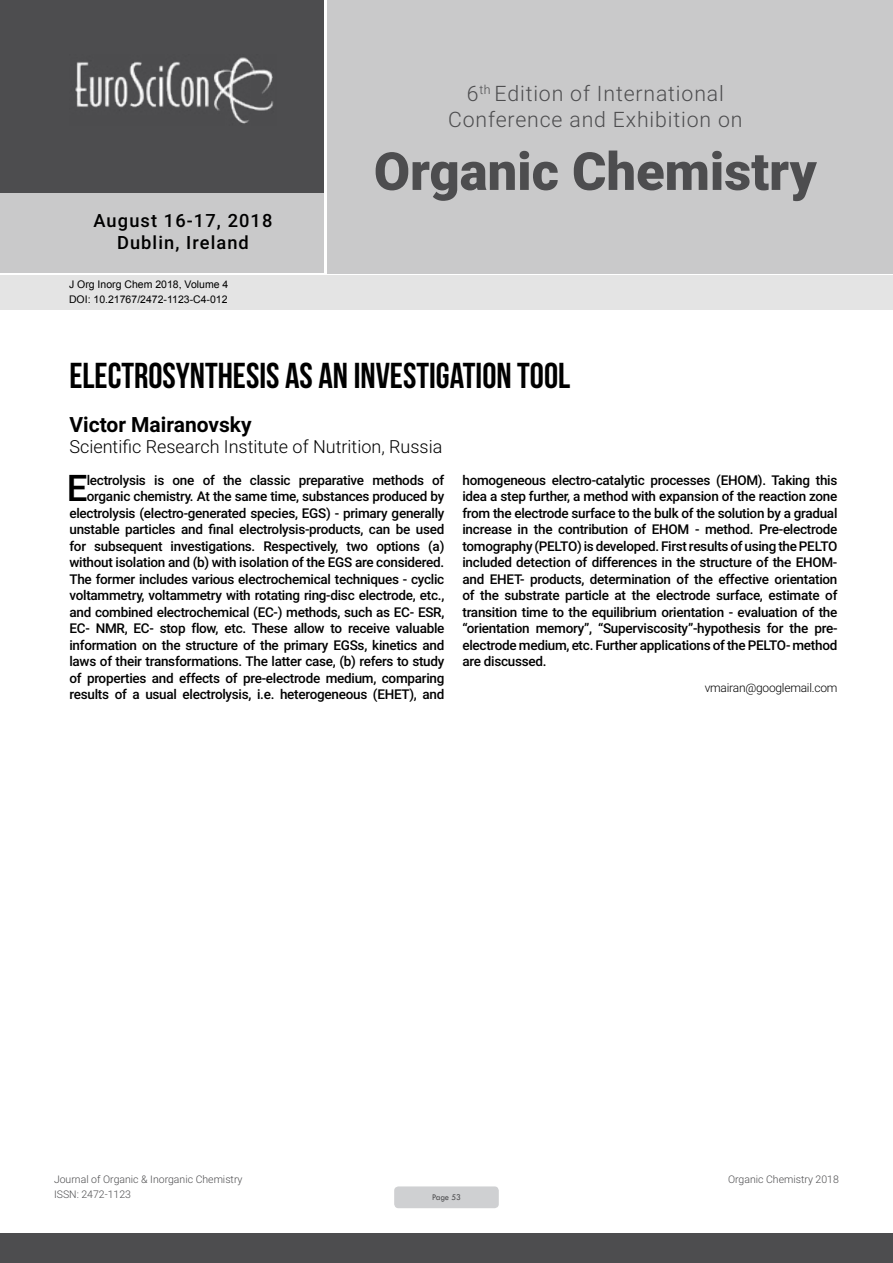
<style>
.page{position:relative;width:893px;height:1263px;background:#fff}
.page>*{position:absolute;margin:0;border:0;box-sizing:border-box;transform-origin:0 0}
.t1{font:900 52.5px "Roboto";color:#4d4d4f}
.t2{font:500 36.75px "Roboto";color:#000}
.t3{font:36px "Bebas Neue";color:#000}
.t4{font:300 21.3px/25.5px "Roboto";letter-spacing:.04em;color:#4d4d4f;text-align:center}
.t5{font:700 21px "Roboto";color:#000}
.t6{font:500 18.3px/21.9px "Roboto";letter-spacing:.06em;color:#000;text-align:center}
.t7{font:300 18px "Roboto";color:#000}
.t8{font:500 13.5px/16.5px "Roboto";letter-spacing:-.02em;color:#000;text-align:right}
.t9{font:300 12px "Roboto";letter-spacing:-.02em;color:#000}
.t10{font:300 10.5px "Roboto";color:#4d4d4f}
.t11{font:10.5px/14.4px "Arial";color:#000}
.t12{font:9px "Tw Cen";letter-spacing:-.02em;color:#4d4d4f;scale:.95 1}
</style>
<div class="page">
<div style="left:0;top:0;width:323px;height:193px;background:#4d4d4f"></div>
<div style="left:1px;top:193px;width:323px;height:80px;background:#c9c9ca"></div>
<div style="left:327px;top:0;width:566px;height:273px;background:#c9c9ca"></div>
<img style="left:75px;top:57px;width:199px;height:67px">
<div style="left:0;top:1233px;width:893px;height:30px;background:#4d4d4f"></div>
<div style="left:1px;top:275px;width:892px;height:35px;background:#e4e4e4"></div>
<div style="left:394px;top:1186px;width:105px;height:22px;background:#cfd0d2;border-radius:4px"></div>
<h3 class="t6" style="left:93px;top:209px;width:180px">August 16-17, 2018<br>Dublin, Ireland</h3>
<p class="t11" style="left:69px;top:278px;width:161px">J Org Inorg Chem 2018, Volume 4<br>DOI: 10.21767/2472-1123-C4-012</p>
<h3 class="t4" style="left:448px;top:80px;width:296px">6<sup>th</sup> Edition of International<br>Conference and Exhibition on</h3>
<h1 class="t1" style="left:374px;top:134px;width:444px">Organic Chemistry</h1>
<h3 class="t3" style="left:69px;top:356px;width:502px">ELECTROSYNTHESIS AS AN INVESTIGATION TOOL</h3>
<h3 class="t5" style="left:69px;top:410px;width:184px">Victor Mairanovsky</h3>
<h3 class="t7" style="left:69px;top:434px;width:374px">Scientific Research Institute of Nutrition, Russia</h3>
<p class="t8" style="left:69px;top:471px;width:376px">lectrolysis is one of the classic preparative methods of organic chemistry. At the same time, substances produced by electrolysis (electro-generated species, EGS) - primary generally unstable particles and final electrolysis-products, can be used for subsequent investigations. Respectively, two options (a) without isolation and (b) with isolation of the EGS are considered.<br>The former includes various electrochemical techniques - cyclic voltammetry, voltammetry with rotating ring-disc electrode, etc., and combined electrochemical (EC-) methods, such as EC- ESR, EC- NMR, EC- stop flow, etc. These allow to receive valuable information on the structure of the primary EGSs, kinetics and laws of their transformations. The latter case, (b) refers to study of properties and effects of pre-electrode medium, comparing results of a usual electrolysis, i.e. heterogeneous (EHET), and</p>
<p class="t8" style="left:462px;top:471px;width:376px;text-align:justify">homogeneous electro-catalytic processes (EHOM). Taking this idea a step further, a method with expansion of the reaction zone from the electrode surface to the bulk of the solution by a gradual increase in the contribution of EHOM - method. Pre-electrode tomography (PELTO) is developed. First results of using the PELTO included detection of differences in the structure of the EHOM&shy;and EHET- products, determination of the effective orientation of the substrate particle at the electrode surface, estimate of transition time to the equilibrium orientation - evaluation of the “orientation memory”, “Superviscosity”-hypothesis for the pre&shy;electrode medium, etc. Further applications of the PELTO- method are discussed.</p>
<h2 class="t2" style="left:67px;top:462px;width:22px">E</h2>
<p class="t9" style="left:705px;top:679px;width:134px">vmairan@googlemail.com</p>
<p class="t10" style="left:54px;top:1172px;width:190px">Journal of Organic &amp; Inorganic Chemistry</p>
<p class="t10" style="left:728px;top:1172px;width:112px">Organic Chemistry 2018</p>
<p class="t10" style="left:54px;top:1187px;width:78px">ISSN: 2472-1123</p>
<p class="t12" style="left:432px;top:1192px;width:32px">Page 53</p>
</div>
